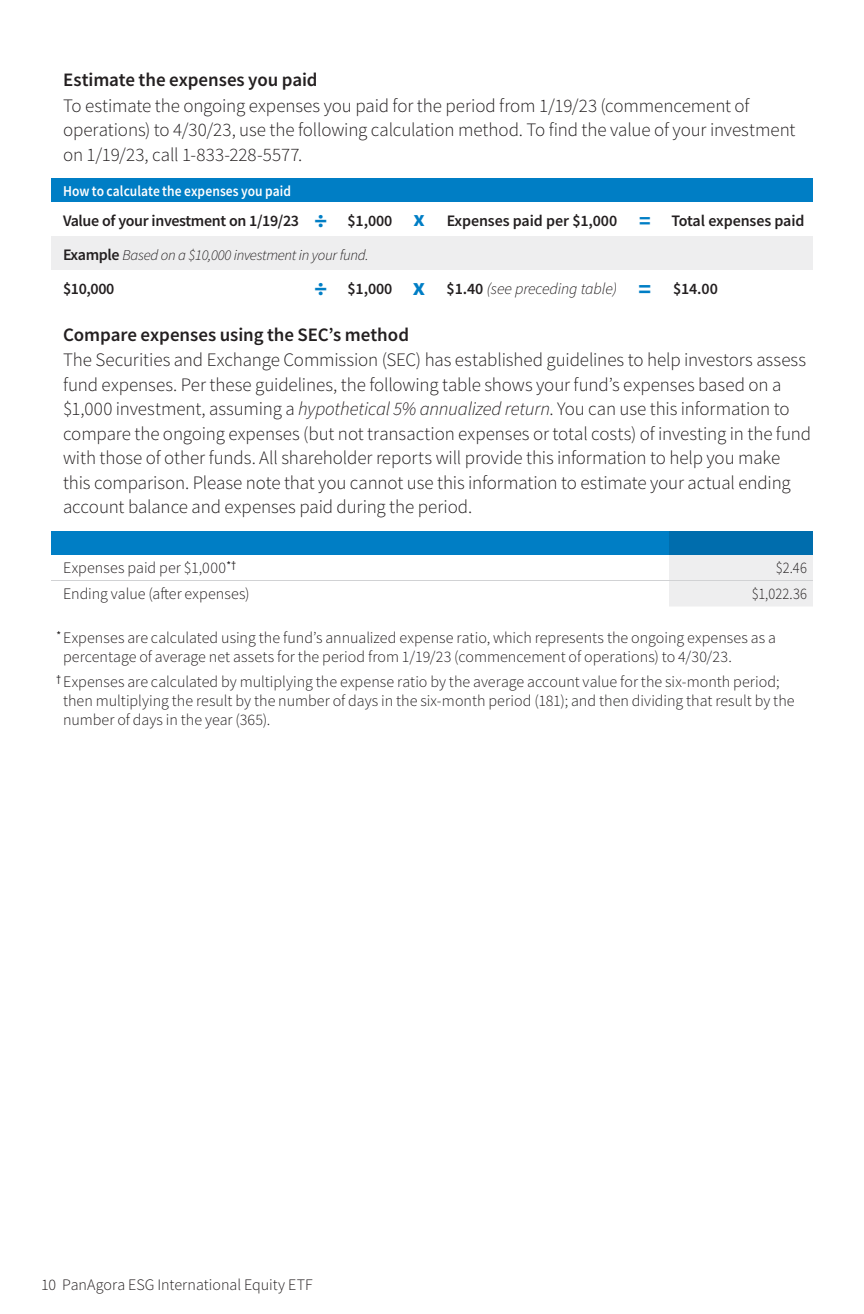
<style>
.page{position:relative;width:864px;height:1314px;background:#fff}
.page>*{position:absolute;margin:0;border:0;box-sizing:border-box;transform-origin:0 0}
.t1{font:700 24px "Source Sans Pro";color:#007ec5}
.t2{font:700 22px "Source Sans Pro";color:#007ec5}
.Performance_Text{font:300 19px/24.4px "Source Sans Pro";letter-spacing:-.005em;color:#231f20}
.Performance_SubHead{font:600 19px "Source Sans Pro";color:#231f20}
.PerfTable_Footnote{font:300 16px/19px "Source Sans Pro";letter-spacing:.005em;color:#231f20}
.t3{font:600 16px "Source Sans Pro";letter-spacing:-.02em;color:#231f20}
.Performance_Table_It{font:300 16px "Source Sans Pro";letter-spacing:.005em;color:#231f20}
.t4{font:italic 300 16px "Source Sans Pro";letter-spacing:-.005em;color:#231f20}
.Performance_Table_It-2{font:300 16px "Source Sans Pro";letter-spacing:.005em;color:#231f20;scale:.9 1}
.t5{font:italic 300 15px "Source Sans Pro";letter-spacing:-.02em;color:#231f20}
.Performance_Table_He{font:600 15px "Source Sans Pro";letter-spacing:.005em;color:#fff;scale:.9 1}
.s1{font-weight:600;font-style:normal;font-size:16px}
.s2{font-weight:600;font-style:normal}
.s3{font-style:italic}
</style>
<div class="page">
<div style="left:51px;top:178px;width:762px;height:24px;background:#007ec5"></div>
<div style="left:51px;top:236px;width:762px;height:34px;background:#eeeeef"></div>
<div style="left:51px;top:531px;width:618px;height:24px;background:#007ec5"></div>
<div style="left:669px;top:531px;width:144px;height:24px;background:#006dad"></div>
<div style="left:669px;top:555px;width:144px;height:51px;background:#eeeeef"></div>
<hr style="left:51px;top:580px;width:618px;height:1px;background:#d1d2d4">
<hr style="left:669px;top:580px;width:144px;height:1px;background:#d1d2d4">
<p class="Performance_SubHead" style="left:63px;top:67px;width:256px">Estimate the expenses you paid</p>
<p class="Performance_Text" style="left:63px;top:93px;width:734px">To estimate the ongoing expenses you paid for the period from 1/19/23 (commencement of operations) to 4/30/23, use the following calculation method. To find the value of your investment on 1/19/23, call 1-833-228-5577.</p>
<p class="Performance_Table_He" style="left:63px;top:181px;width:255px">How to calculate the expenses you paid</p>
<p class="t3" style="left:63px;top:210px;width:238px">Value of your investment on 1/19/23</p>
<p class="t1" style="left:315px;top:204px;width:14px">÷</p>
<p class="t3" style="left:348px;top:210px;width:46px">$1,000</p>
<p class="t2" style="left:413px;top:204px;width:13px">x</p>
<p class="t3" style="left:447px;top:210px;width:172px">Expenses paid per $1,000</p>
<p class="t2" style="left:639px;top:206px;width:13px">=</p>
<p class="t3" style="left:671px;top:210px;width:135px">Total expenses paid</p>
<p class="t5" style="left:63px;top:245px;width:307px"><span class="s1">Example</span> Based on a $10,000 investment in your fund.</p>
<p class="t3" style="left:63px;top:278px;width:53px">$10,000</p>
<p class="t1" style="left:315px;top:272px;width:14px">÷</p>
<p class="t3" style="left:348px;top:278px;width:46px">$1,000</p>
<p class="t1" style="left:413px;top:270px;width:14px">x</p>
<p class="t4" style="left:447px;top:278px;width:172px"><span class="s2">$1.40</span> (see preceding table)</p>
<p class="t1" style="left:639px;top:272px;width:14px">=</p>
<p class="t3" style="left:673px;top:278px;width:46px">$14.00</p>
<p class="Performance_SubHead" style="left:63px;top:322px;width:348px">Compare expenses using the SEC’s method</p>
<p class="Performance_Text" style="left:63px;top:348px;width:750px">The Securities and Exchange Commission (SEC) has established guidelines to help investors assess fund expenses. Per these guidelines, the following table shows your fund’s expenses based on a $1,000 investment, assuming a <span class="s3">hypothetical 5% annualized return</span>. You can use this information to compare the ongoing expenses (but not transaction expenses or total costs) of investing in the fund with those of other funds. All shareholder reports will provide this information to help you make this comparison. Please note that you cannot use this information to estimate your actual ending account balance and expenses paid during the period.</p>
<p class="Performance_Table_It" style="left:63px;top:557px;width:175px">Expenses paid per $1,000<sup>*†</sup></p>
<p class="Performance_Table_It-2" style="left:776px;top:557px;width:36px">$2.46</p>
<p class="Performance_Table_It" style="left:63px;top:583px;width:188px">Ending value (after expenses)</p>
<p class="Performance_Table_It-2" style="left:752px;top:583px;width:63px">$1,022.36</p>
<p class="PerfTable_Footnote" style="left:63px;top:628px;width:715px;text-indent:-7px"><sup>*</sup> Expenses are calculated using the fund’s annualized expense ratio, which represents the ongoing expenses as a percentage of average net assets for the period from 1/19/23 (commencement of operations) to 4/30/23.</p>
<p class="PerfTable_Footnote" style="left:63px;top:672px;width:733px;text-indent:-7px"><sup>†</sup> Expenses are calculated by multiplying the expense ratio by the average account value for the six-month period; then multiplying the result by the number of days in the six-month period (181); and then dividing that result by the number of days in the year (365).</p>
<p class="PerfTable_Footnote" style="left:41px;top:1275px;width:273px">10 PanAgora ESG International Equity ETF</p>
</div>
